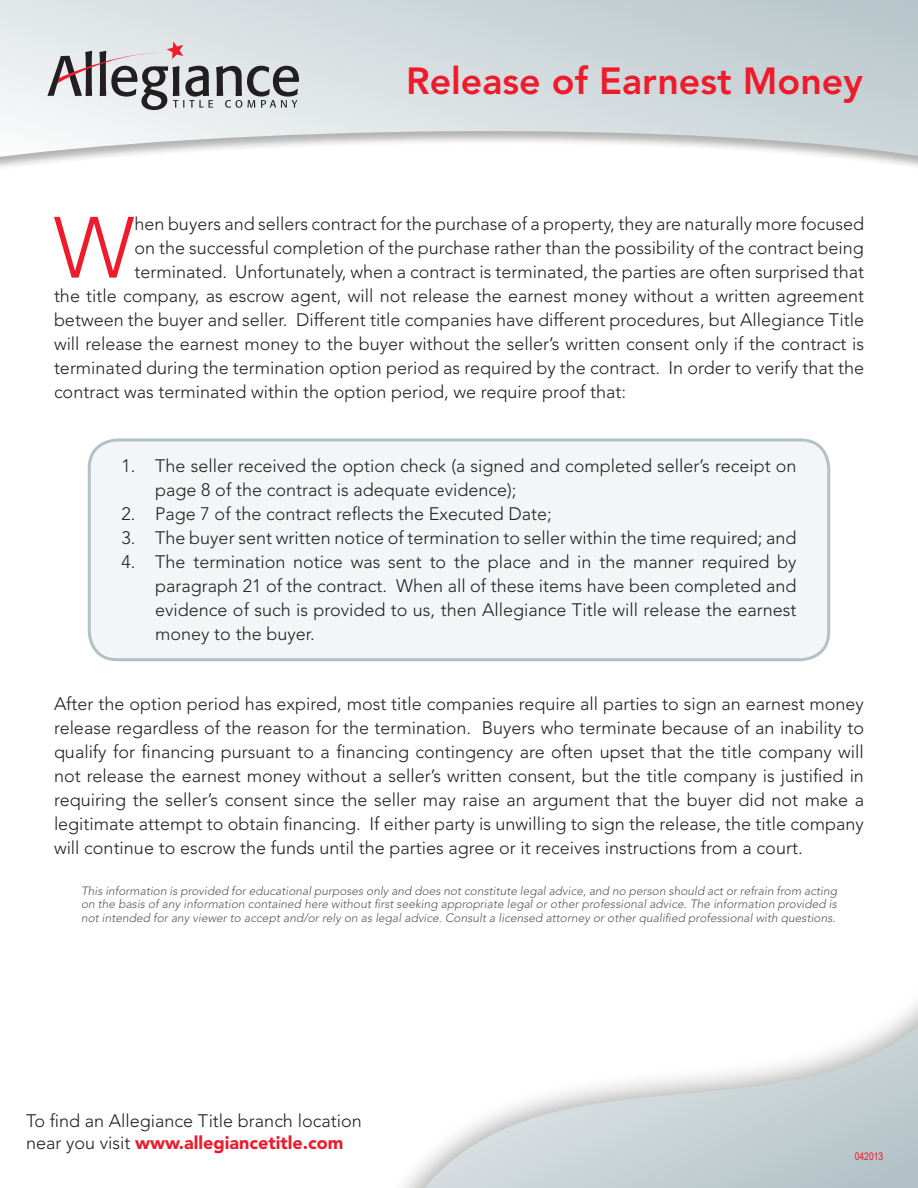
<style>
.page{position:relative;width:918px;height:1188px;background:#fff}
.page>*{position:absolute;margin:0;border:0;box-sizing:border-box;transform-origin:0 0}
.t1{font:300 85.8px "Avenir LT Std";color:#ee1b2c}
.t2{font:800 37.5px "Avenir LT Std";color:#ee1b2c}
.t3{font:300 18px/24px "Avenir LT Std";color:#231f20;text-align:justify}
.t4{font:italic 300 12px/13.5px "Avenir LT Std";color:#57585a;text-align:justify}
.t5{font:10.5px "Arial Narrow";color:#ee1b2c}
.s1{font-weight:900;color:#ee1b2c}
</style>
<div class="page">
<svg style="left:0;top:0;width:918px;height:160px;background:#d6dddf"></svg>
<svg style="left:48px;top:42px;width:251px;height:68px;background:#b8b7b9"></svg>
<svg style="left:405px;top:1003px;width:513px;height:185px"></svg>
<div style="left:89px;top:440px;width:740px;height:220px;background:#f3f6f6;border-radius:28px"></div>
<div style="left:88px;top:438px;width:742px;height:223px;border:3px solid #b1c1c6;border-radius:28px"></div>
<p class="t2" style="left:406px;top:58px;width:458px">Release of Earnest Money</p>
<p class="t1" style="left:54px;top:198px;width:82px">W</p>
<p class="t3" style="left:135px;top:211px;width:731px">hen buyers and sellers contract for the purchase of a property, they are naturally more focused</p>
<p class="t3" style="left:135px;top:235px;width:731px">on the successful completion of the purchase rather than the possibility of the contract being</p>
<p class="t3" style="left:135px;top:259px;width:731px">terminated. Unfortunately, when a contract is terminated, the parties are often surprised that</p>
<p class="t3" style="left:54px;top:283px;width:812px">the title company, as escrow agent, will not release the earnest money without a written agreement</p>
<p class="t3" style="left:54px;top:307px;width:812px">between the buyer and seller. Different title companies have different procedures, but Allegiance Title</p>
<p class="t3" style="left:54px;top:331px;width:812px">will release the earnest money to the buyer without the seller’s written consent only if the contract is</p>
<p class="t3" style="left:54px;top:355px;width:812px">terminated during the termination option period as required by the contract. In order to verify that the</p>
<p class="t3" style="left:54px;top:379px;width:574px">contract was terminated within the option period, we require proof that:</p>
<p class="t3" style="left:155px;top:454px;width:643px;text-indent:-34px">1. The seller received the option check (a signed and completed seller’s receipt on page 8 of the contract is adequate evidence);</p>
<p class="t3" style="left:122px;top:502px;width:432px">2. Page 7 of the contract reflects the Executed Date;</p>
<p class="t3" style="left:122px;top:526px;width:676px">3. The buyer sent written notice of termination to seller within the time required; and</p>
<p class="t3" style="left:155px;top:550px;width:643px;text-indent:-34px">4. The termination notice was sent to the place and in the manner required by paragraph 21 of the contract. When all of these items have been completed and evidence of such is provided to us, then Allegiance Title will release the earnest money to the buyer.</p>
<p class="t3" style="left:54px;top:691px;width:812px">After the option period has expired, most title companies require all parties to sign an earnest money release regardless of the reason for the termination. Buyers who terminate because of an inability to qualify for financing pursuant to a financing contingency are often upset that the title company will not release the earnest money without a seller’s written consent, but the title company is justified in requiring the seller’s consent since the seller may raise an argument that the buyer did not make a legitimate attempt to obtain financing. If either party is unwilling to sign the release, the title company will continue to escrow the funds until the parties agree or it receives instructions from a court.</p>
<p class="t4" style="left:81px;top:884px;width:758px">This information is provided for educational purposes only and does not constitute legal advice, and no person should act or refrain from acting on the basis of any information contained here without first seeking appropriate legal or other professional advice. The information provided is not intended for any viewer to accept and/or rely on as legal advice. Consult a licensed attorney or other qualified professional with questions.</p>
<p class="t3" style="left:26px;top:1110px;width:337px;line-height:21.6px">To find an Allegiance Title branch location near you visit <span class="s1">www.allegiancetitle.com</span></p>
<p class="t5" style="left:855px;top:1149px;width:30px">042013</p>
</div>
